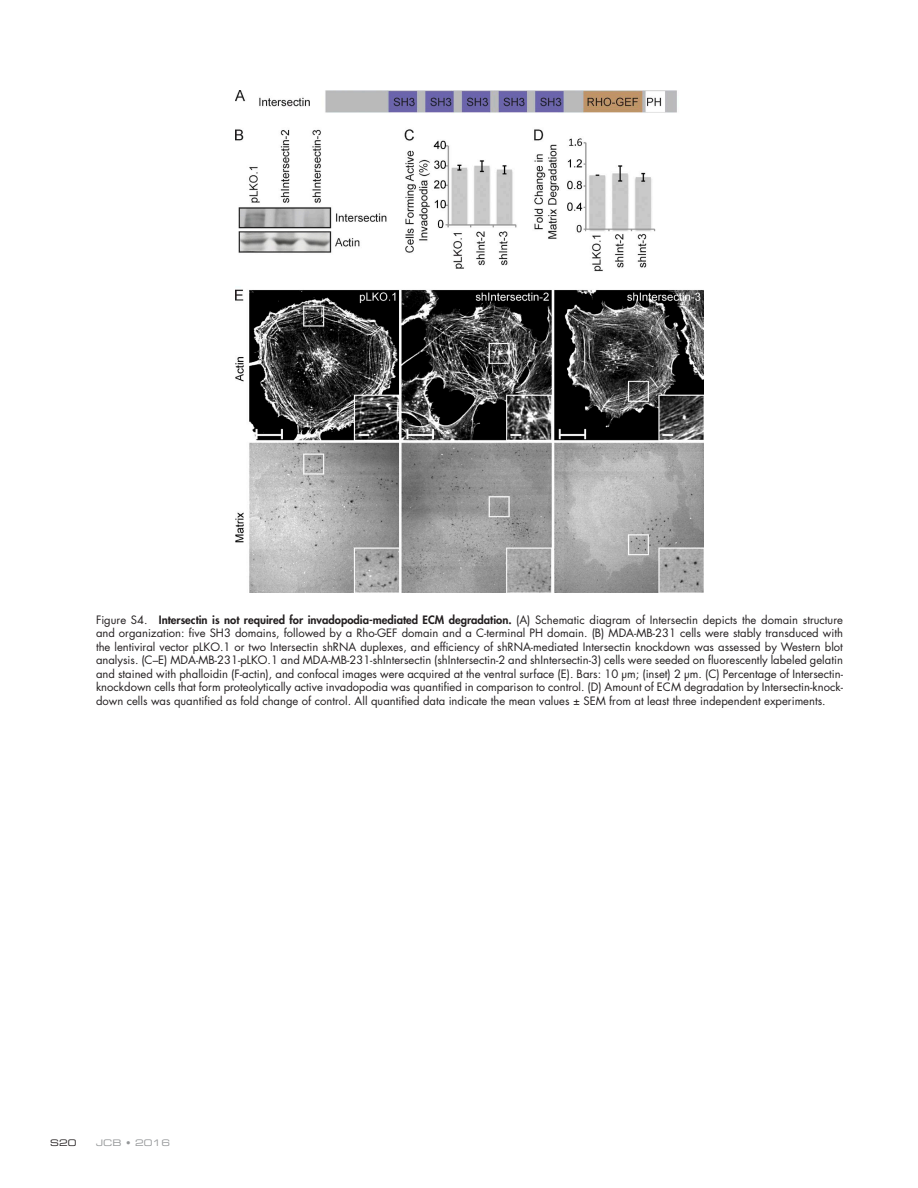
<style>
.page{position:relative;width:918px;height:1188px;background:#fff}
.page>*{position:absolute;margin:0;border:0;box-sizing:border-box;transform-origin:0 0}
.t1{font:11.25px/13.5px "Futura Std";color:#231f20;text-align:justify}
.t2{font:9px "Eurostile LT Std Ex 2";letter-spacing:.01em;color:#949698}
.t3{font:9px "Eurostile LT Std Ex 2";color:#231f20}
.s1{font-weight:800}
</style>
<div class="page">
<img style="left:235px;top:90px;width:469px;height:502px">
<p class="t1" style="left:96px;top:613px;width:749px">Figure S4. <span class="s1">Intersectin is not required for invadopodia-mediated ECM degradation.</span> (A) Schematic diagram of Intersectin depicts the domain structure and organization: five SH3 domains, followed by a Rho-GEF domain and a C-terminal PH domain. (B) MDA-MB-231 cells were stably transduced with the lentiviral vector pLKO.1 or two Intersectin shRNA duplexes, and efficiency of shRNA-mediated Intersectin knockdown was assessed by Western blot analysis. (C–E) MDA-MB-231-pLKO.1 and MDA-MB-231-shIntersectin (shIntersectin-2 and shIntersectin-3) cells were seeded on fluorescently labeled gelatin and stained with phalloidin (F-actin), and confocal images were acquired at the ventral surface (E). Bars: 10 µm; (inset) 2 µm. (C) Percentage of Intersectin&shy;knockdown cells that form proteolytically active invadopodia was quantified in comparison to control. (D) Amount of ECM degradation by Intersectin-knock&shy;down cells was quantified as fold change of control. All quantified data indicate the mean values ± SEM from at least three independent experiments.</p>
<p class="t3" style="left:50px;top:1136px;width:28px">S20</p>
<p class="t2" style="left:96px;top:1136px;width:76px">JCB • 2016</p>
</div>
